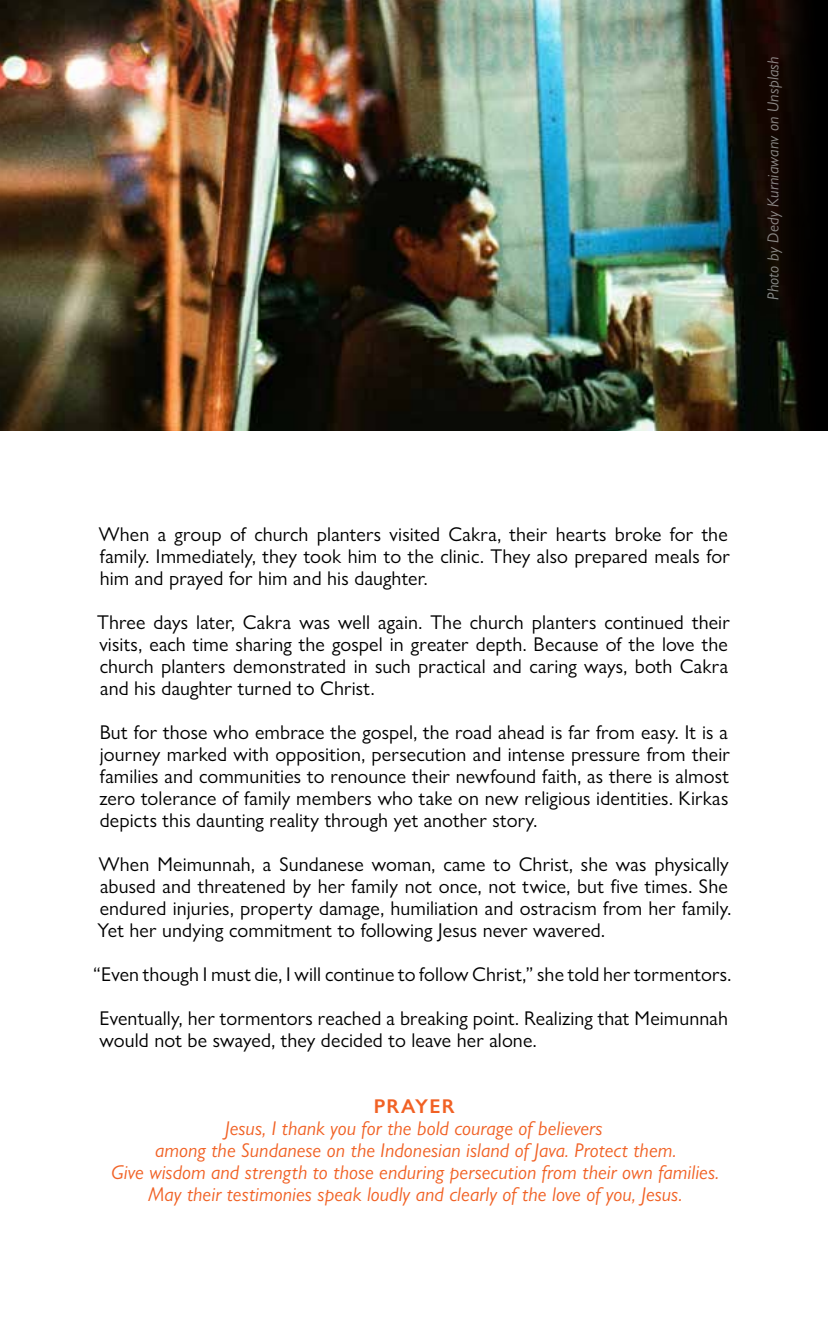
<style>
.page{position:relative;width:828px;height:1332px;background:#fff}
.page>*{position:absolute;margin:0;border:0;box-sizing:border-box;transform-origin:0 0}
.t1{font:20px/22px "Gill Sans Nova";letter-spacing:.005em;color:#000;text-align:justify}
.t2{font:italic 20px/22px "Gill Sans Nova";letter-spacing:.005em;color:#f16124;text-align:center}
.t3{font:600 20px "Gill Sans Nova";letter-spacing:.065em;color:#f16124}
.t4{font:italic 16px "Gill Sans Nova";letter-spacing:.01em;color:#f6fcfe}
</style>
<div class="page">
<img style="left:0;top:0;width:826px;height:431px">
<div style="left:744px;top:35px;width:60px;height:288px;background:#0f0702"></div>
<p class="t4" style="left:763px;top:300px;width:245px;rotate:-90deg">Photo by Dedy Kurniawanv on Unsplash</p>
<p class="t1" style="left:99px;top:523px;width:632px">When a group of church planters visited Cakra, their hearts broke for the family. Immediately, they took him to the clinic. They also prepared meals for him and prayed for him and his daughter.</p>
<p class="t1" style="left:97px;top:611px;width:634px">Three days later, Cakra was well again. The church planters continued their visits, each time sharing the gospel in greater depth. Because of the love the church planters demonstrated in such practical and caring ways, both Cakra and his daughter turned to Christ.</p>
<p class="t1" style="left:99px;top:721px;width:632px">But for those who embrace the gospel, the road ahead is far from easy. It is a journey marked with opposition, persecution and intense pressure from their families and communities to renounce their newfound faith, as there is almost zero tolerance of family members who take on new religious identities. Kirkas depicts this daunting reality through yet another story.</p>
<p class="t1" style="left:98px;top:853px;width:635px;text-align:left">When Meimunnah, a Sundanese woman, came to Christ, she was physically abused and threatened by her family not once, not twice, but five times. She endured injuries, property damage, humiliation and ostracism from her family.<br>Yet her undying commitment to following Jesus never wavered.</p>
<p class="t1" style="left:93px;top:963px;width:640px">“Even though I must die, I will continue to follow Christ,” she told her tormentors.</p>
<p class="t1" style="left:100px;top:1007px;width:630px">Eventually, her tormentors reached a breaking point. Realizing that Meimunnah would not be swayed, they decided to leave her alone.</p>
<p class="t3" style="left:374px;top:1094px;width:83px">PRAYER</p>
<p class="t2" style="left:111px;top:1117px;width:609px">Jesus, I thank you for the bold courage of believers<br>among the Sundanese on the Indonesian island of Java. Protect them.<br>Give wisdom and strength to those enduring persecution from their own families.<br>May their testimonies speak loudly and clearly of the love of you, Jesus.</p>
</div>
